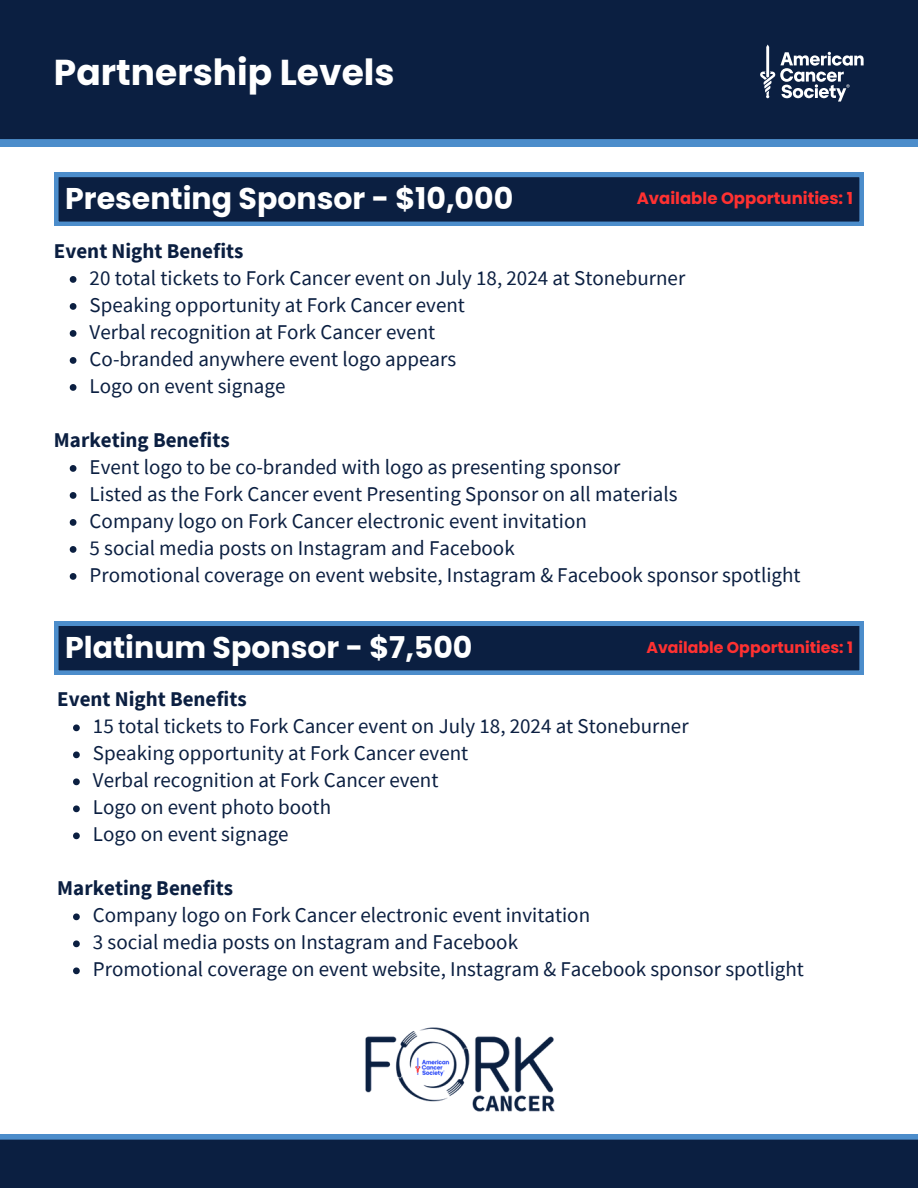
<style>
.page{position:relative;width:918px;height:1188px;background:#fff}
.page>*{position:absolute;margin:0;border:0;box-sizing:border-box;transform-origin:0 0}
.t1{font:700 36px "Poppins";color:#fff}
.t2{font:700 30px "Poppins";color:#fff}
.t3{font:21px "Source Sans Pro";color:#0b1f41}
.t4{font:700 21px "Source Sans Pro";color:#0b1f41}
.t5{font:700 16.5px "Poppins";color:#ff3131}
.t6{font:700 15.75px "Poppins";color:#ff3131}
</style>
<div class="page">
<svg style="left:54px;top:173px;width:810px;height:53px;background:#163258"></svg>
<svg style="left:0;top:1134px;width:918px;height:54px;background:#112a4f"></svg>
<svg style="left:70px;top:276px;width:6px;height:7px"></svg>
<svg style="left:70px;top:303px;width:6px;height:7px"></svg>
<svg style="left:70px;top:330px;width:6px;height:7px"></svg>
<svg style="left:70px;top:357px;width:6px;height:7px"></svg>
<svg style="left:70px;top:384px;width:6px;height:7px"></svg>
<svg style="left:70px;top:465px;width:6px;height:7px"></svg>
<svg style="left:70px;top:492px;width:6px;height:7px"></svg>
<svg style="left:70px;top:519px;width:6px;height:7px"></svg>
<svg style="left:70px;top:546px;width:6px;height:7px"></svg>
<svg style="left:70px;top:573px;width:6px;height:7px"></svg>
<img style="left:365px;top:1027px;width:190px;height:85px">
<svg style="left:54px;top:622px;width:810px;height:52px;background:#153056"></svg>
<svg style="left:73px;top:724px;width:7px;height:7px"></svg>
<svg style="left:73px;top:751px;width:7px;height:7px"></svg>
<svg style="left:73px;top:778px;width:7px;height:7px"></svg>
<svg style="left:73px;top:805px;width:7px;height:7px"></svg>
<svg style="left:73px;top:832px;width:7px;height:7px"></svg>
<svg style="left:73px;top:913px;width:7px;height:7px"></svg>
<svg style="left:73px;top:940px;width:7px;height:7px"></svg>
<svg style="left:73px;top:967px;width:7px;height:7px"></svg>
<div style="left:0;top:0;width:918px;height:147px;background:#0b1f41"></div>
<svg style="left:760px;top:44px;width:104px;height:58px"></svg>
<p class="t1" style="left:54px;top:47px;width:342px">Partnership Levels</p>
<h1 class="t2" style="left:65px;top:177px;width:450px">Presenting Sponsor - $10,000</h1>
<p class="t5" style="left:637px;top:187px;width:218px">Available Opportunities: 1</p>
<h2 class="t4" style="left:54px;top:237px;width:191px">Event Night Benefits</h2>
<p class="t3" style="left:90px;top:264px;width:597px">20 total tickets to Fork Cancer event on July 18, 2024 at Stoneburner</p>
<h3 class="t3" style="left:90px;top:291px;width:377px">Speaking opportunity at Fork Cancer event</h3>
<p class="t3" style="left:90px;top:318px;width:347px">Verbal recognition at Fork Cancer event</p>
<p class="t3" style="left:90px;top:345px;width:368px">Co-branded anywhere event logo appears</p>
<p class="t3" style="left:90px;top:372px;width:197px">Logo on event signage</p>
<p class="t4" style="left:54px;top:426px;width:177px">Marketing Benefits</p>
<p class="t3" style="left:90px;top:453px;width:532px">Event logo to be co-branded with logo as presenting sponsor</p>
<h3 class="t3" style="left:90px;top:480px;width:590px">Listed as the Fork Cancer event Presenting Sponsor on all materials</h3>
<p class="t3" style="left:90px;top:507px;width:499px">Company logo on Fork Cancer electronic event invitation</p>
<p class="t3" style="left:90px;top:534px;width:427px">5 social media posts on Instagram and Facebook</p>
<p class="t3" style="left:90px;top:561px;width:713px">Promotional coverage on event website, Instagram &amp; Facebook sponsor spotlight</p>
<p class="t2" style="left:65px;top:626px;width:409px">Platinum Sponsor - $7,500</p>
<h2 class="t6" style="left:646px;top:637px;width:208px">Available Opportunities: 1</h2>
<p class="t4" style="left:57px;top:686px;width:191px">Event Night Benefits</p>
<h3 class="t3" style="left:93px;top:713px;width:597px">15 total tickets to Fork Cancer event on July 18, 2024 at Stoneburner</h3>
<p class="t3" style="left:93px;top:740px;width:377px">Speaking opportunity at Fork Cancer event</p>
<p class="t3" style="left:93px;top:767px;width:347px">Verbal recognition at Fork Cancer event</p>
<p class="t3" style="left:93px;top:794px;width:240px">Logo on event photo booth</p>
<p class="t3" style="left:93px;top:821px;width:197px">Logo on event signage</p>
<p class="t4" style="left:57px;top:875px;width:177px">Marketing Benefits</p>
<h3 class="t3" style="left:93px;top:902px;width:499px">Company logo on Fork Cancer electronic event invitation</h3>
<p class="t3" style="left:93px;top:929px;width:427px">3 social media posts on Instagram and Facebook</p>
<p class="t3" style="left:93px;top:956px;width:713px">Promotional coverage on event website, Instagram &amp; Facebook sponsor spotlight</p>
</div>
